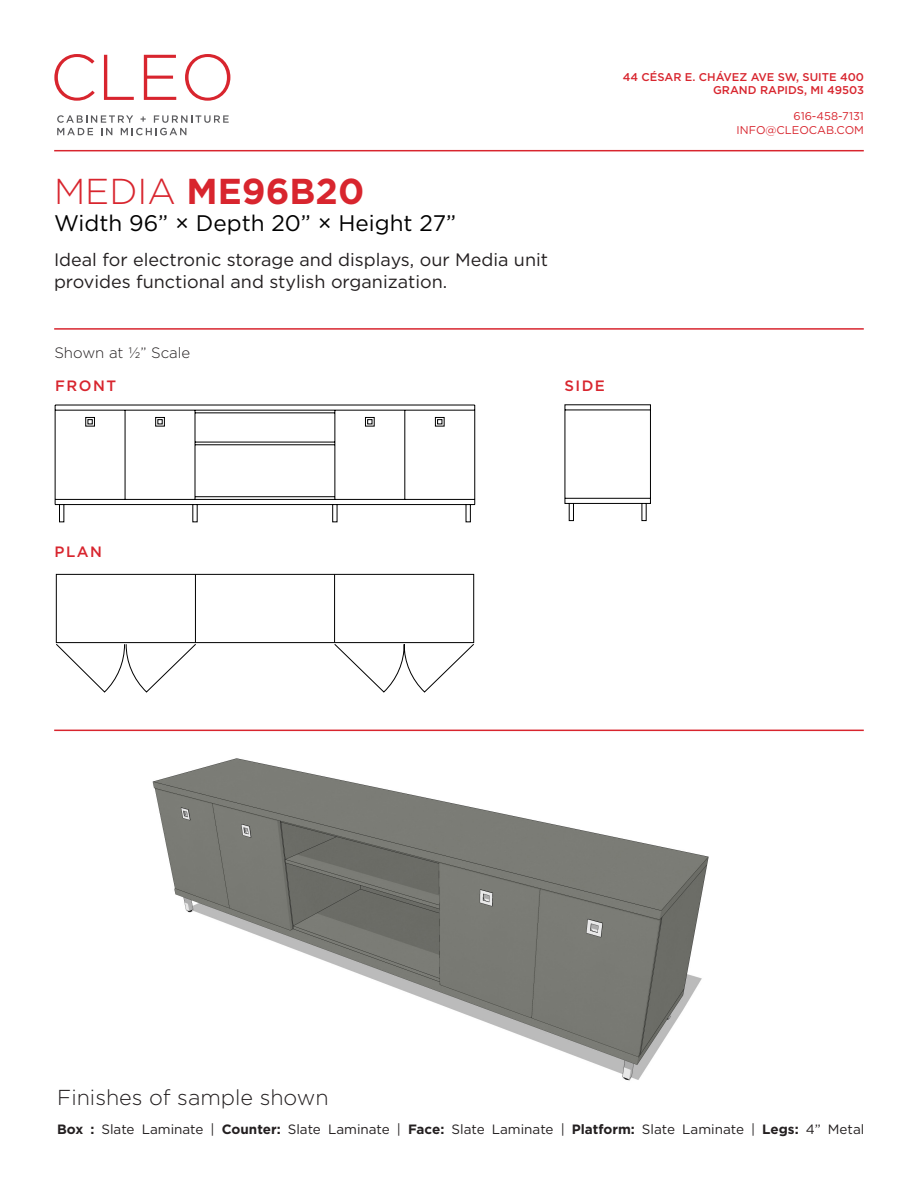
<style>
.page{position:relative;width:918px;height:1188px;background:#fff}
.page>*{position:absolute;margin:0;border:0;box-sizing:border-box;transform-origin:0 0}
.Head{font:700 36px "Gotham";color:#d8252e}
.Dims{font:22.5px "Gotham";color:#000}
.t1{font:300 21.6px "Gotham";color:#231f20}
.Description{font:18px/21.6px "Gotham";color:#231f20}
.t2{font:300 15px "Gotham";color:#231f20}
.t3{font:500 15px "Gotham";letter-spacing:.1em;color:#d8252e}
.t4{font:13.5px "Gotham";color:#231f20}
.t5{font:500 11.25px/13.5px "Gotham";color:#d8252e;text-align:right}
.t6{font:11.25px/13.5px "Gotham";color:#d8252e;text-align:right}
.s1{font-weight:300}
.s2{font-weight:700}
</style>
<div class="page">
<svg style="left:54px;top:54px;width:41px;height:47px"></svg>
<svg style="left:104px;top:55px;width:30px;height:45px"></svg>
<svg style="left:144px;top:55px;width:32px;height:45px"></svg>
<svg style="left:185px;top:54px;width:45px;height:47px"></svg>
<hr style="left:54px;top:150px;width:810px;height:1px;background:#d8252e">
<hr style="left:54px;top:328px;width:810px;height:2px;background:#d8252e">
<hr style="left:54px;top:730px;width:810px;height:1px;background:#d8252e">
<svg style="left:57px;top:115px;width:172px;height:20px"></svg>
<img style="left:152px;top:758px;width:557px;height:323px">
<svg style="left:55px;top:405px;width:420px;height:117px"></svg>
<div style="left:56px;top:574px;width:418px;height:69px;border:1px solid #000"></div>
<hr style="left:334px;top:574px;width:1px;height:69px;background:#000">
<hr style="left:195px;top:574px;width:1px;height:69px;background:#000">
<svg style="left:56px;top:644px;width:418px;height:49px"></svg>
<svg style="left:565px;top:404px;width:86px;height:117px"></svg>
<p class="Head" style="left:54px;top:168px;width:312px"><span class="s1">MEDIA</span> ME96B20</p>
<p class="Dims" style="left:54px;top:209px;width:404px">Width 96” × Depth 20” × Height 27”</p>
<p class="Description" style="left:54px;top:249px;width:496px">Ideal for electronic storage and displays, our Media unit provides functional and stylish organization.</p>
<p class="t5" style="left:623px;top:70px;width:243px">44 CÉSAR E. CHÁVEZ AVE SW, SUITE 400<br>GRAND RAPIDS, MI 49503</p>
<p class="t6" style="left:737px;top:109px;width:129px">616-458-7131<br>INFO@CLEOCAB.COM</p>
<p class="t2" style="left:54px;top:344px;width:137px">Shown at ½” Scale</p>
<p class="t3" style="left:55px;top:376px;width:63px">FRONT</p>
<p class="t3" style="left:564px;top:376px;width:42px">SIDE</p>
<p class="t3" style="left:55px;top:542px;width:49px">PLAN</p>
<p class="t1" style="left:57px;top:1083px;width:273px">Finishes of sample shown</p>
<p class="t4" style="left:57px;top:1121px;width:809px"><span class="s2">Box :</span> Slate Laminate | <span class="s2">Counter:</span> Slate Laminate | <span class="s2">Face:</span> Slate Laminate | <span class="s2">Platform:</span> Slate Laminate | <span class="s2">Legs:</span> 4” Metal</p>
</div>
